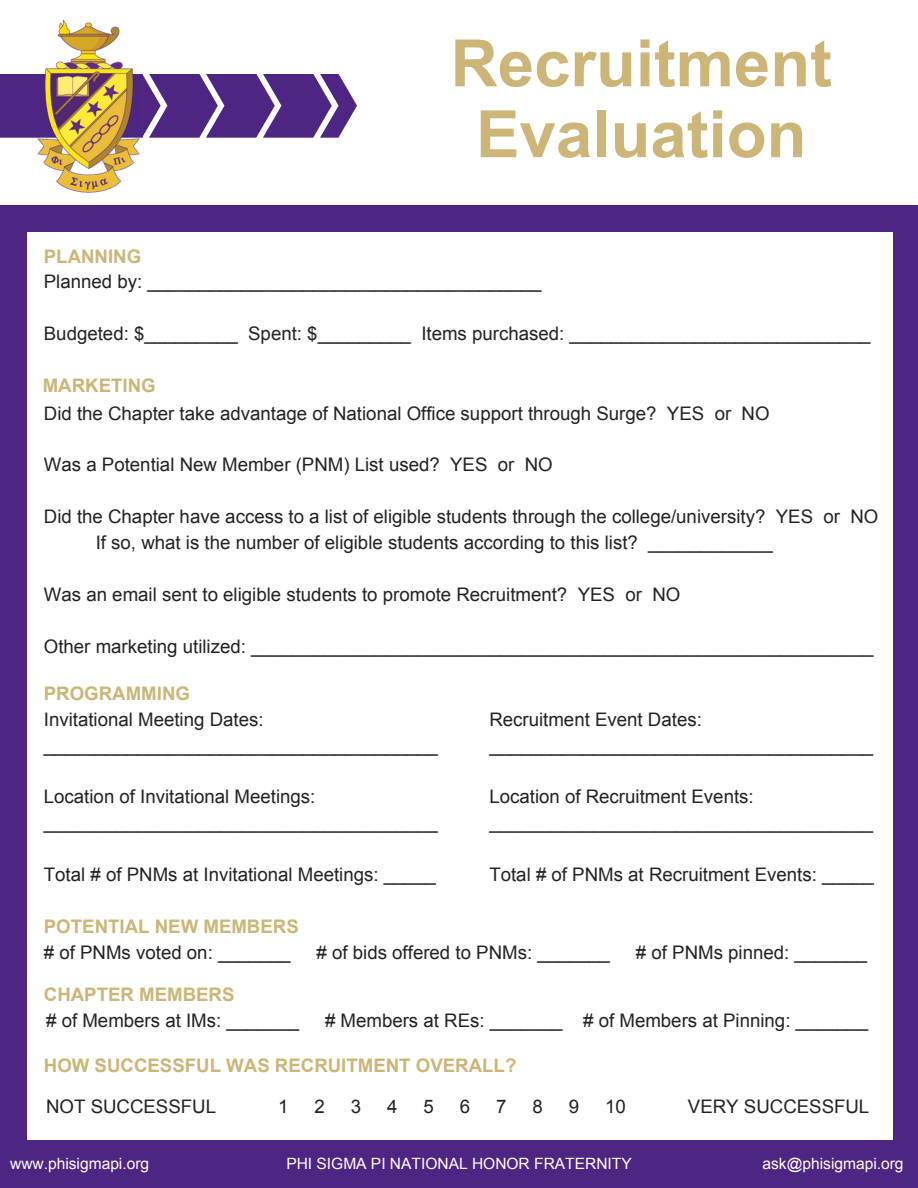
<style>
.page{position:relative;width:918px;height:1188px;background:#fff}
.page>*{position:absolute;margin:0;border:0;box-sizing:border-box;transform-origin:0 0}
.t1{font:700 65.4px/70.8px "Arial";color:#ccb576;text-align:center}
.t2{font:18.75px/25.8px "Arial";color:#222}
.t3{font:700 18.75px "Arial";color:#ccb576}
.t4{font:15.6px "Arial";color:#fff}
</style>
<div class="page">
<svg style="left:0;top:74px;width:357px;height:64px;background:#674494"></svg>
<div style="left:0;top:230px;width:26px;height:928px;background:#4e2582"></div>
<div style="left:893px;top:230px;width:25px;height:928px;background:#4e2582"></div>
<div style="left:893px;top:205px;width:25px;height:26px;background:#4e2582"></div>
<div style="left:0;top:205px;width:26px;height:26px;background:#4e2582"></div>
<div style="left:25px;top:205px;width:869px;height:26px;background:#4e2582"></div>
<img style="left:10px;top:19px;width:156px;height:174px">
<div style="left:0;top:1141px;width:918px;height:47px;background:#4e2582"></div>
<p class="t3" style="left:44px;top:246px;width:99px">PLANNING</p>
<h1 class="t1" style="left:451px;top:28px;width:383px">Recruitment<br>Evaluation</h1>
<p class="t2" style="left:44px;top:269px;width:499px">Planned by: ______________________________________</p>
<p class="t2" style="left:44px;top:320px;width:828px">Budgeted: $_________ Spent: $_________ Items purchased: _____________________________</p>
<p class="t3" style="left:43px;top:375px;width:114px">MARKETING</p>
<p class="t2" style="left:44px;top:400px;width:727px">Did the Chapter take advantage of National Office support through Surge? YES or NO</p>
<p class="t2" style="left:44px;top:452px;width:510px">Was a Potential New Member (PNM) List used? YES or NO</p>
<p class="t2" style="left:96px;top:504px;width:784px;text-indent:-52px">Did the Chapter have access to a list of eligible students through the college/university? YES or NO<br>If so, what is the number of eligible students according to this list? ____________</p>
<p class="t2" style="left:44px;top:581px;width:638px">Was an email sent to eligible students to promote Recruitment? YES or NO</p>
<p class="t2" style="left:44px;top:633px;width:831px">Other marketing utilized: ____________________________________________________________</p>
<p class="t3" style="left:44px;top:683px;width:148px">PROGRAMMING</p>
<p class="t2" style="left:44px;top:706px;width:396px">Invitational Meeting Dates: ______________________________________</p>
<p class="t2" style="left:44px;top:784px;width:396px">Location of Invitational Meetings: ______________________________________</p>
<p class="t2" style="left:44px;top:861px;width:393px">Total # of PNMs at Invitational Meetings: _____</p>
<p class="t3" style="left:44px;top:916px;width:256px">POTENTIAL NEW MEMBERS</p>
<p class="t2" style="left:489px;top:706px;width:385px">Recruitment Event Dates: _____________________________________</p>
<p class="t2" style="left:489px;top:784px;width:385px">Location of Recruitment Events: _____________________________________</p>
<p class="t2" style="left:489px;top:861px;width:386px">Total # of PNMs at Recruitment Events: _____</p>
<p class="t2" style="left:44px;top:939px;width:248px"># of PNMs voted on: _______</p>
<p class="t2" style="left:317px;top:939px;width:295px"># of bids offered to PNMs: _______</p>
<p class="t2" style="left:636px;top:939px;width:233px"># of PNMs pinned: _______</p>
<p class="t3" style="left:44px;top:984px;width:192px">CHAPTER MEMBERS</p>
<p class="t2" style="left:46px;top:1008px;width:254px"># of Members at IMs: _______</p>
<p class="t2" style="left:325px;top:1008px;width:545px"># Members at REs: _______ # of Members at Pinning: _______</p>
<p class="t3" style="left:44px;top:1055px;width:474px">HOW SUCCESSFUL WAS RECRUITMENT OVERALL?</p>
<p class="t2" style="left:46px;top:1093px;width:171px">NOT SUCCESSFUL</p>
<p class="t2" style="left:278px;top:1093px;width:12px">1</p>
<p class="t2" style="left:315px;top:1093px;width:12px">2</p>
<p class="t2" style="left:351px;top:1093px;width:12px">3</p>
<p class="t2" style="left:387px;top:1093px;width:12px">4</p>
<p class="t2" style="left:424px;top:1093px;width:12px">5</p>
<p class="t2" style="left:460px;top:1093px;width:12px">6</p>
<p class="t2" style="left:496px;top:1093px;width:12px">7</p>
<p class="t2" style="left:532px;top:1093px;width:12px">8</p>
<p class="t2" style="left:569px;top:1093px;width:12px">9</p>
<p class="t2" style="left:605px;top:1093px;width:22px">10</p>
<p class="t2" style="left:688px;top:1093px;width:183px">VERY SUCCESSFUL</p>
<p class="t4" style="left:10px;top:1155px;width:141px">www.phisigmapi.org</p>
<p class="t4" style="left:286px;top:1155px;width:347px">PHI SIGMA PI NATIONAL HONOR FRATERNITY</p>
<p class="t4" style="left:763px;top:1155px;width:143px">ask@phisigmapi.org</p>
</div>
